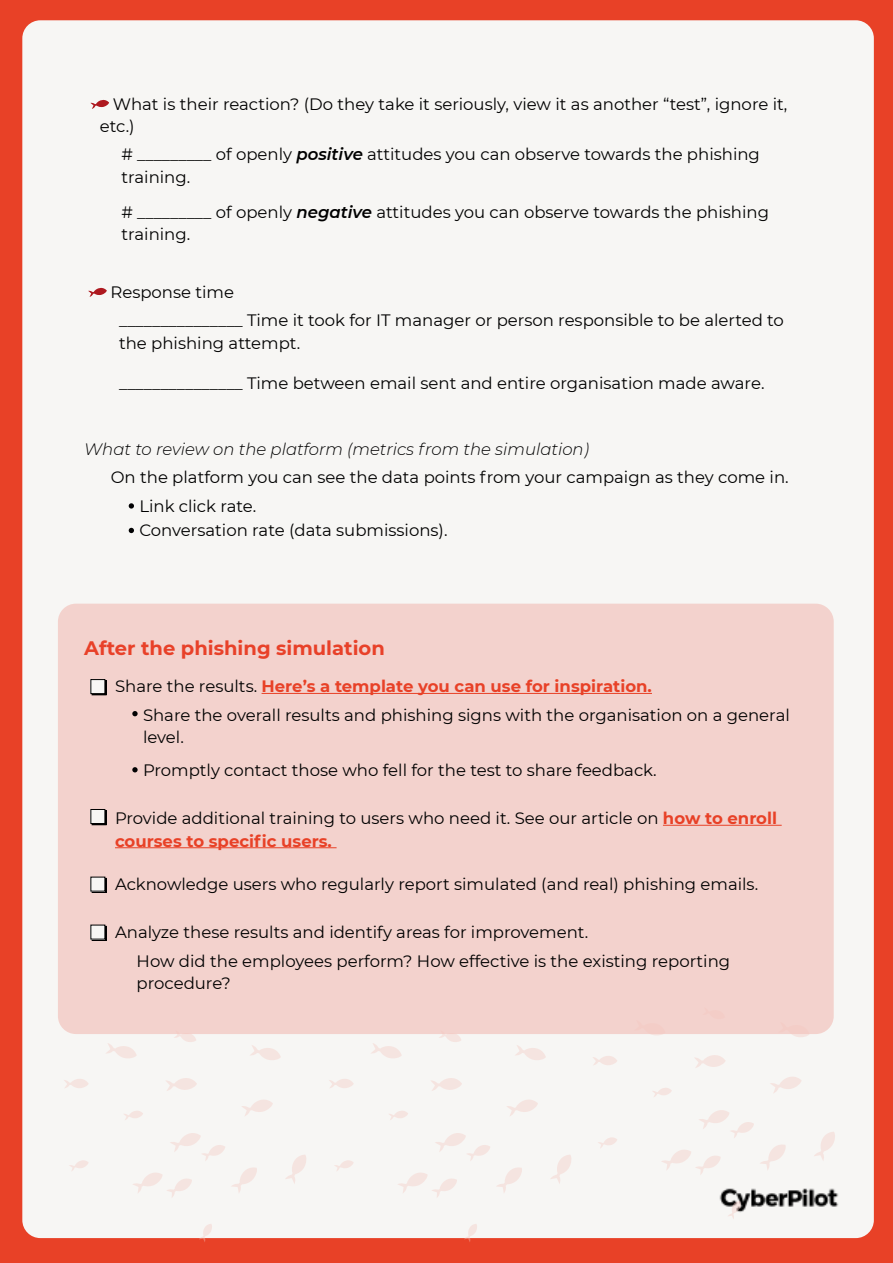
<style>
.page{position:relative;width:893px;height:1263px;background:#e84127}
.page>*{position:absolute;margin:0;border:0;box-sizing:border-box;transform-origin:0 0}
.t1{font:700 19.5px "Montserrat";color:#e84129}
.t2{font:16.5px/22.5px "Montserrat";color:#000}
.t3{font:700 16.5px "Montserrat";color:#e84127}
.t4{font:italic 300 16.5px "Montserrat";color:#000}
.s1{font-weight:600;font-style:italic}
.s2{font-weight:400;color:#000}
.s3{font-weight:700;color:#e84127}
</style>
<div class="page">
<div style="left:22px;top:20px;width:852px;height:1218px;background:#f7f6f4;border-radius:18px"></div>
<div style="left:58px;top:604px;width:776px;height:430px;background:#f3d2cd;border-radius:18px"></div>
<img style="left:719px;top:1188px;width:120px;height:24px">
<svg style="left:129px;top:503px;width:5px;height:6px"></svg>
<svg style="left:132px;top:711px;width:6px;height:5px"></svg>
<svg style="left:132px;top:767px;width:6px;height:5px"></svg>
<svg style="left:129px;top:528px;width:5px;height:5px"></svg>
<hr style="left:262px;top:693px;width:390px;height:1px;background:#e84127">
<hr style="left:663px;top:825px;width:119px;height:1px;background:#e84127">
<hr style="left:115px;top:847px;width:222px;height:1px;background:#e84127">
<div style="left:92px;top:680px;width:15px;height:15px;border:1px solid #000"></div>
<div style="left:91px;top:679px;width:14px;height:15px;background:#f7f6f4"></div>
<div style="left:90px;top:679px;width:15px;height:15px;border:1px solid #000"></div>
<div style="left:92px;top:810px;width:15px;height:15px;border:1px solid #000"></div>
<div style="left:91px;top:809px;width:14px;height:14px;background:#f7f6f4"></div>
<div style="left:90px;top:809px;width:15px;height:15px;border:1px solid #000"></div>
<div style="left:92px;top:878px;width:15px;height:15px;border:1px solid #000"></div>
<div style="left:91px;top:877px;width:14px;height:14px;background:#f7f6f4"></div>
<div style="left:92px;top:926px;width:15px;height:15px;border:1px solid #000"></div>
<div style="left:91px;top:925px;width:14px;height:14px;background:#f7f6f4"></div>
<svg style="left:90px;top:100px;width:19px;height:9px"></svg>
<svg style="left:88px;top:288px;width:19px;height:9px"></svg>
<svg style="left:516px;top:1045px;width:30px;height:15px"></svg>
<svg style="left:507px;top:1100px;width:31px;height:16px"></svg>
<svg style="left:329px;top:1079px;width:25px;height:9px"></svg>
<svg style="left:551px;top:1155px;width:20px;height:29px"></svg>
<svg style="left:497px;top:1167px;width:25px;height:26px"></svg>
<svg style="left:439px;top:1034px;width:22px;height:8px"></svg>
<svg style="left:431px;top:1078px;width:31px;height:13px"></svg>
<svg style="left:435px;top:1133px;width:55px;height:28px"></svg>
<svg style="left:371px;top:1043px;width:31px;height:15px"></svg>
<svg style="left:389px;top:1111px;width:19px;height:9px"></svg>
<svg style="left:334px;top:1160px;width:20px;height:11px"></svg>
<svg style="left:464px;top:1224px;width:14px;height:18px"></svg>
<svg style="left:398px;top:1173px;width:59px;height:24px"></svg>
<svg style="left:251px;top:1045px;width:30px;height:15px"></svg>
<svg style="left:242px;top:1100px;width:31px;height:16px"></svg>
<svg style="left:64px;top:1079px;width:24px;height:9px"></svg>
<svg style="left:285px;top:1155px;width:21px;height:29px"></svg>
<svg style="left:232px;top:1167px;width:25px;height:25px"></svg>
<svg style="left:174px;top:1034px;width:22px;height:8px"></svg>
<svg style="left:166px;top:1078px;width:31px;height:13px"></svg>
<svg style="left:170px;top:1133px;width:55px;height:28px"></svg>
<svg style="left:106px;top:1043px;width:31px;height:15px"></svg>
<svg style="left:124px;top:1111px;width:19px;height:9px"></svg>
<svg style="left:69px;top:1160px;width:19px;height:11px"></svg>
<svg style="left:199px;top:1224px;width:13px;height:18px"></svg>
<svg style="left:133px;top:1173px;width:59px;height:24px"></svg>
<svg style="left:792px;top:1034px;width:17px;height:3px"></svg>
<svg style="left:770px;top:1077px;width:31px;height:16px"></svg>
<svg style="left:593px;top:1056px;width:24px;height:9px"></svg>
<svg style="left:814px;top:1132px;width:21px;height:28px"></svg>
<svg style="left:695px;top:1055px;width:30px;height:13px"></svg>
<svg style="left:651px;top:1034px;width:12px;height:1px"></svg>
<svg style="left:653px;top:1088px;width:19px;height:9px"></svg>
<svg style="left:598px;top:1137px;width:19px;height:11px"></svg>
<svg style="left:727px;top:1201px;width:14px;height:18px"></svg>
<svg style="left:662px;top:1110px;width:124px;height:65px"></svg>
<p class="t2" style="left:100px;top:92px;width:689px;text-indent:13px">What is their reaction? (Do they take it seriously, view it as another “test”, ignore it, etc.)</p>
<p class="t2" style="left:121px;top:143px;width:640px"># _________ of openly <span class="s1">positive</span> attitudes you can observe towards the phishing training.</p>
<p class="t2" style="left:121px;top:200px;width:649px"># _________ of openly <span class="s1">negative</span> attitudes you can observe towards the phishing training.</p>
<p class="t2" style="left:110px;top:280px;width:125px">Response time</p>
<p class="t2" style="left:119px;top:308px;width:666px">_______________ Time it took for IT manager or person responsible to be alerted to the phishing attempt.</p>
<p class="t2" style="left:119px;top:371px;width:647px">_______________ Time between email sent and entire organisation made aware.</p>
<p class="t4" style="left:84px;top:438px;width:506px">What to review on the platform (metrics from the simulation)</p>
<p class="t2" style="left:139px;top:463px;width:651px;line-height:28.3px;text-indent:-29px">On the platform you can see the data points from your campaign as they come in.<br>Link click rate.</p>
<p class="t2" style="left:139px;top:518px;width:310px">Conversation rate (data submissions).</p>
<p class="t1" style="left:84px;top:634px;width:302px">After the phishing simulation</p>
<p class="t3" style="left:115px;top:674px;width:538px"><span class="s2">Share the results.</span> Here’s a template you can use for inspiration.</p>
<p class="t2" style="left:143px;top:703px;width:648px">Share the overall results and phishing signs with the organisation on a general level.</p>
<p class="t2" style="left:143px;top:758px;width:515px">Promptly contact those who fell for the test to share feedback.</p>
<p class="t2" style="left:115px;top:806px;width:663px">Provide additional training to users who need it. See our article on <span class="s3">how to enroll courses to specific users.</span></p>
<p class="t2" style="left:115px;top:872px;width:645px">Acknowledge users who regularly report simulated (and real) phishing emails.</p>
<p class="t2" style="left:115px;top:920px;width:475px">Analyze these results and identify areas for improvement.</p>
<p class="t2" style="left:137px;top:949px;width:595px">How did the employees perform? How effective is the existing reporting procedure?</p>
</div>
